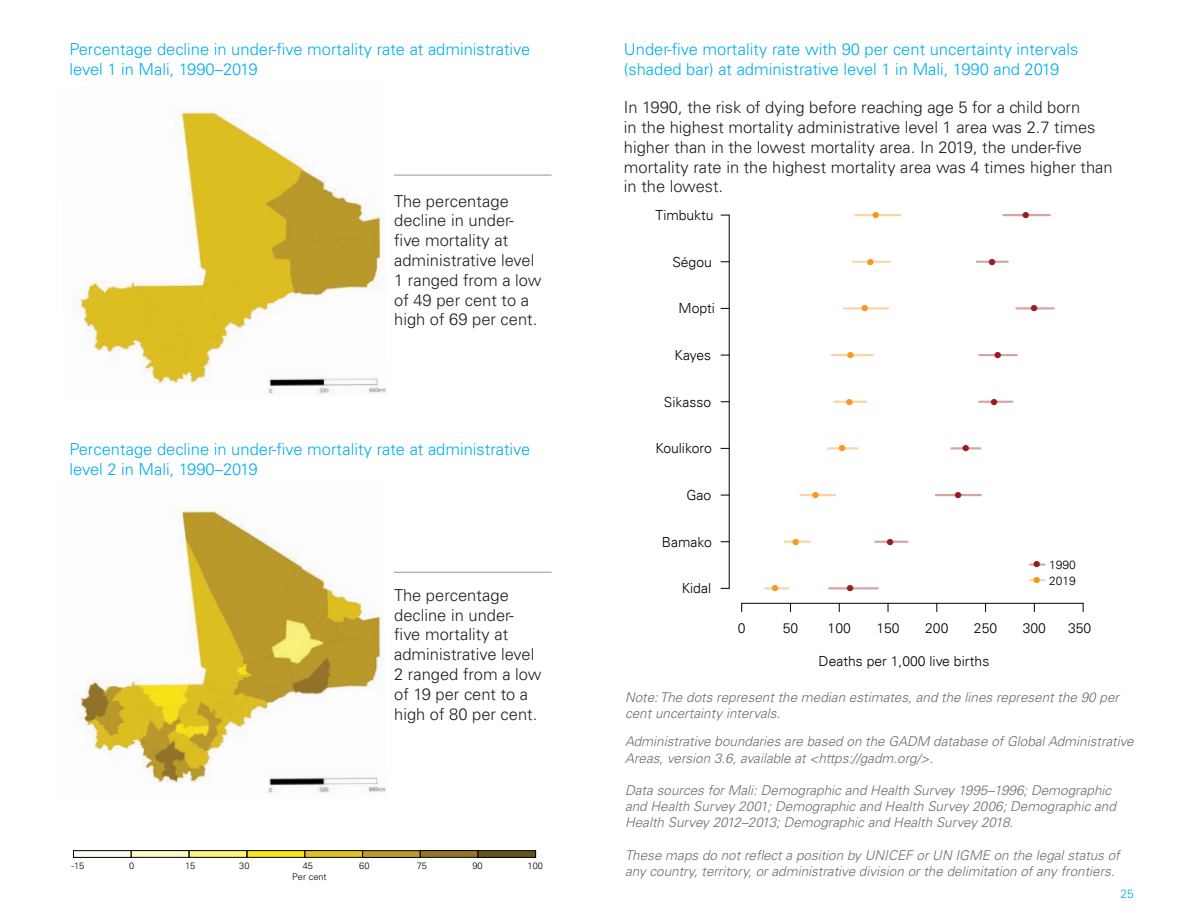
<style>
.page{position:relative;width:1188px;height:918px;background:#fff}
.page>*{position:absolute;margin:0;border:0;box-sizing:border-box;transform-origin:0 0}
.t1{font:300 16.5px/19.8px "Univers LT Std";color:#231f20}
.t2{font:300 16.5px/19.8px "Univers LT Std";color:#00aeef}
.t3{font:300 13.95px "Univers LT";color:#000101}
.t4{font:italic 300 13.5px/16.2px "Univers LT Std";color:#6c6d70}
.t5{font:300 12px "Univers LT";color:#000101}
.t6{font:300 12px "Univers LT Std";color:#00aeef}
.t7{font:300 9.3px "Univers LT Std";color:#000101}
.t8{font:8.55px "Adobe Pi Std";color:#981c1f}
.t9{font:8.55px "Adobe Pi Std";color:#f79721}
</style>
<div class="page">
<img style="left:73px;top:110px;width:313px;height:284px">
<img style="left:79px;top:511px;width:307px;height:282px">
<hr style="left:742px;top:603px;width:341px;height:1px;background:#000101">
<hr style="left:729px;top:215px;width:1px;height:373px;background:#000101">
<hr style="left:829px;top:587px;width:49px;height:2px;background:#981c1f">
<hr style="left:765px;top:587px;width:23px;height:2px;background:#f79721">
<hr style="left:875px;top:541px;width:33px;height:2px;background:#981c1f">
<hr style="left:785px;top:541px;width:25px;height:2px;background:#f79721">
<hr style="left:936px;top:494px;width:45px;height:2px;background:#981c1f">
<hr style="left:801px;top:494px;width:34px;height:2px;background:#f79721">
<hr style="left:951px;top:447px;width:29px;height:3px;background:#981c1f">
<hr style="left:828px;top:447px;width:29px;height:3px;background:#f79721">
<hr style="left:979px;top:401px;width:33px;height:2px;background:#981c1f">
<hr style="left:834px;top:401px;width:33px;height:2px;background:#f79721">
<hr style="left:979px;top:354px;width:38px;height:2px;background:#981c1f">
<hr style="left:832px;top:354px;width:41px;height:2px;background:#f79721">
<hr style="left:1016px;top:307px;width:38px;height:3px;background:#981c1f">
<hr style="left:844px;top:307px;width:45px;height:3px;background:#f79721">
<hr style="left:977px;top:261px;width:31px;height:2px;background:#981c1f">
<hr style="left:853px;top:261px;width:37px;height:2px;background:#f79721">
<hr style="left:1003px;top:214px;width:47px;height:2px;background:#981c1f">
<hr style="left:855px;top:214px;width:45px;height:2px;background:#f79721">
<svg style="left:1030px;top:564px;width:15px;height:2px"></svg>
<svg style="left:1030px;top:579px;width:15px;height:2px"></svg>
<div style="left:73px;top:851px;width:58px;height:6px;background:#fdfbed"></div>
<div style="left:131px;top:851px;width:58px;height:6px;background:#fbf9cb"></div>
<div style="left:189px;top:851px;width:58px;height:6px;background:#faf37d"></div>
<div style="left:247px;top:851px;width:58px;height:6px;background:#f9e319"></div>
<div style="left:305px;top:851px;width:58px;height:6px;background:#e0c022"></div>
<div style="left:363px;top:851px;width:57px;height:6px;background:#bb9a2c"></div>
<div style="left:420px;top:851px;width:58px;height:6px;background:#93762b"></div>
<div style="left:478px;top:851px;width:58px;height:6px;background:#695222"></div>
<hr style="left:394px;top:175px;width:158px;height:1px;background:#939598">
<hr style="left:394px;top:572px;width:158px;height:1px;background:#939598">
<p class="t2" style="left:70px;top:40px;width:462px">Percentage decline in under-five mortality rate at administrative level 1 in Mali, 1990–2019</p>
<p class="t1" style="left:394px;top:191px;width:149px">The percentage decline in under&shy;five mortality at administrative level<br>1 ranged from a low of 49 per cent to a high of 69 per cent.</p>
<p class="t2" style="left:70px;top:439px;width:462px">Percentage decline in under-five mortality rate at administrative level 2 in Mali, 1990–2019</p>
<p class="t1" style="left:394px;top:585px;width:149px">The percentage decline in under&shy;five mortality at administrative level<br>2 ranged from a low of 19 per cent to a high of 80 per cent.</p>
<p class="t7" style="left:72px;top:861px;width:14px">-15</p>
<p class="t7" style="left:129px;top:861px;width:7px">0</p>
<p class="t7" style="left:185px;top:861px;width:12px">15</p>
<p class="t7" style="left:239px;top:861px;width:12px">30</p>
<p class="t7" style="left:303px;top:861px;width:12px">45</p>
<p class="t7" style="left:359px;top:861px;width:12px">60</p>
<p class="t7" style="left:417px;top:861px;width:12px">75</p>
<p class="t7" style="left:472px;top:861px;width:12px">90</p>
<p class="t7" style="left:528px;top:861px;width:17px">100</p>
<p class="t7" style="left:292px;top:871px;width:36px">Per cent</p>
<p class="t2" style="left:624px;top:40px;width:456px">Under-five mortality rate with 90 per cent uncertainty intervals (shaded bar) at administrative level 1 in Mali, 1990 and 2019</p>
<p class="t1" style="left:624px;top:97px;width:490px">In 1990, the risk of dying before reaching age 5 for a child born<br>in the highest mortality administrative level 1 area was 2.7 times higher than in the lowest mortality area. In 2019, the under-five mortality rate in the highest mortality area was 4 times higher than in the lowest.</p>
<p class="t3" style="left:656px;top:207px;width:59px">Timbuktu</p>
<p class="t9" style="left:873px;top:211px;width:8px">●</p>
<p class="t8" style="left:1022px;top:211px;width:8px">●</p>
<p class="t3" style="left:672px;top:253px;width:41px">Ségou</p>
<p class="t9" style="left:867px;top:258px;width:8px">●</p>
<p class="t8" style="left:989px;top:258px;width:8px">●</p>
<p class="t3" style="left:679px;top:300px;width:38px">Mopti</p>
<p class="t9" style="left:862px;top:304px;width:8px">●</p>
<p class="t8" style="left:1031px;top:304px;width:8px">●</p>
<p class="t3" style="left:675px;top:347px;width:38px">Kayes</p>
<p class="t9" style="left:847px;top:351px;width:8px">●</p>
<p class="t8" style="left:995px;top:351px;width:8px">●</p>
<p class="t3" style="left:664px;top:393px;width:49px">Sikasso</p>
<p class="t9" style="left:846px;top:398px;width:8px">●</p>
<p class="t8" style="left:991px;top:398px;width:8px">●</p>
<p class="t3" style="left:655px;top:440px;width:58px">Koulikoro</p>
<p class="t9" style="left:839px;top:444px;width:8px">●</p>
<p class="t8" style="left:963px;top:444px;width:8px">●</p>
<p class="t3" style="left:686px;top:487px;width:26px">Gao</p>
<p class="t9" style="left:812px;top:491px;width:8px">●</p>
<p class="t8" style="left:955px;top:491px;width:8px">●</p>
<p class="t3" style="left:662px;top:533px;width:52px">Bamako</p>
<p class="t9" style="left:793px;top:538px;width:8px">●</p>
<p class="t8" style="left:887px;top:538px;width:8px">●</p>
<p class="t3" style="left:682px;top:580px;width:31px">Kidal</p>
<p class="t9" style="left:772px;top:584px;width:8px">●</p>
<p class="t8" style="left:847px;top:584px;width:8px">●</p>
<p class="t5" style="left:1049px;top:557px;width:28px">1990</p>
<p class="t5" style="left:1034px;top:574px;width:44px"><sup>●</sup> 2019</p>
<p class="t8" style="left:1034px;top:560px;width:8px">●</p>
<p class="t3" style="left:738px;top:620px;width:9px">0</p>
<p class="t3" style="left:783px;top:620px;width:17px">50</p>
<p class="t3" style="left:828px;top:620px;width:25px">100</p>
<p class="t3" style="left:876px;top:620px;width:25px">150</p>
<p class="t3" style="left:925px;top:620px;width:25px">200</p>
<p class="t3" style="left:974px;top:620px;width:25px">250</p>
<p class="t3" style="left:1023px;top:620px;width:25px">300</p>
<p class="t3" style="left:1068px;top:620px;width:25px">350</p>
<p class="t3" style="left:819px;top:653px;width:172px">Deaths per 1,000 live births</p>
<p class="t4" style="left:625px;top:689px;width:496px">Note: The dots represent the median estimates, and the lines represent the 90 per cent uncertainty intervals.</p>
<p class="t4" style="left:625px;top:734px;width:510px">Administrative boundaries are based on the GADM database of Global Administrative<br>Areas, version 3.6, available at &lt;https://gadm.org/&gt;.</p>
<p class="t4" style="left:625px;top:782px;width:492px">Data sources for Mali: Demographic and Health Survey 1995–1996; Demographic and Health Survey 2001; Demographic and Health Survey 2006; Demographic and<br>Health Survey 2012–2013; Demographic and Health Survey 2018.</p>
<p class="t4" style="left:625px;top:847px;width:496px">These maps do not reflect a position by UNICEF or UN IGME on the legal status of any country, territory, or administrative division or the delimitation of any frontiers.</p>
<p class="t6" style="left:1121px;top:887px;width:15px">25</p>
</div>
